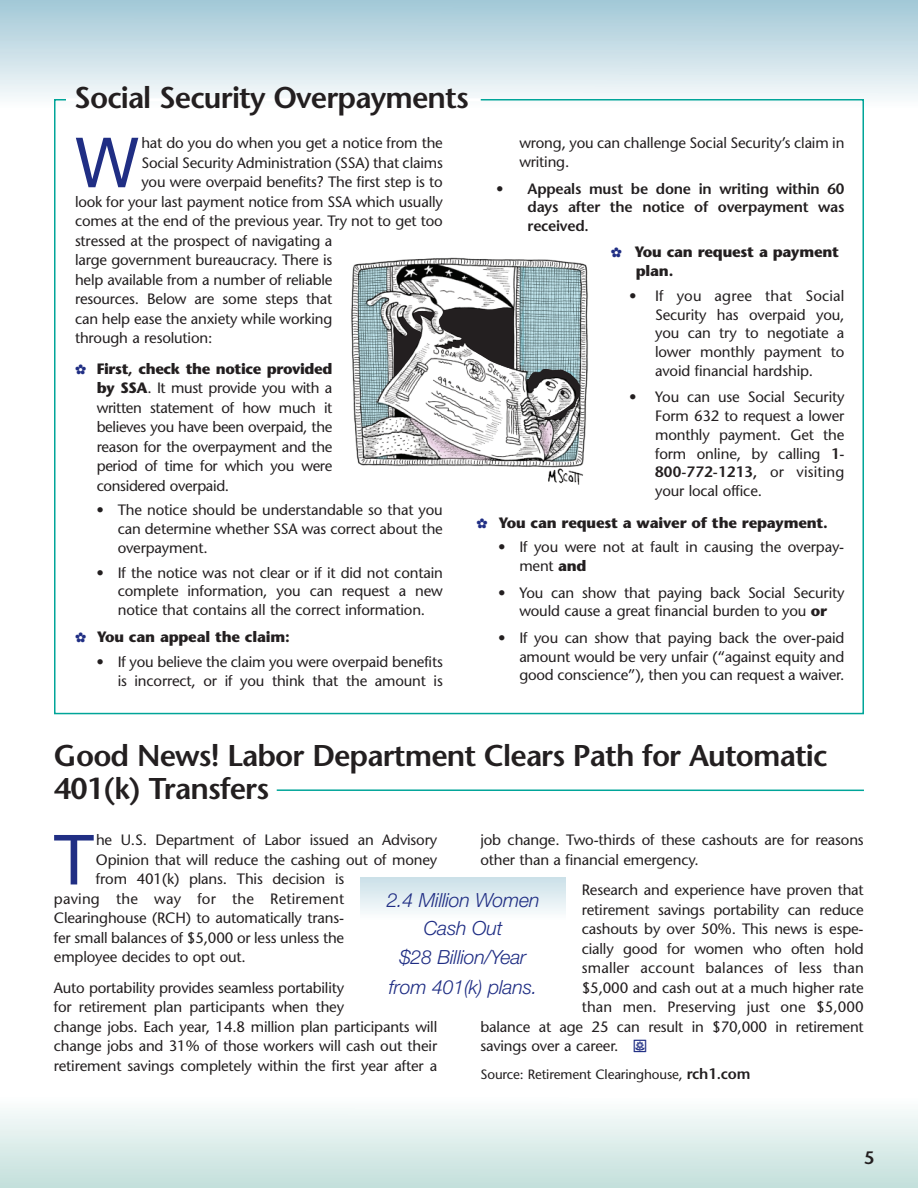
<style>
.page{position:relative;width:918px;height:1188px;background:#fff}
.page>*{position:absolute;margin:0;border:0;box-sizing:border-box;transform-origin:0 0}
.t1{font:69.3px "Helvetica Neue";color:#202e84}
.t2{font:600 30px/33px "Stone Sans";letter-spacing:-.03em;color:#231f20}
.t3{font:italic 300 19.5px/29px "Helvetica Neue";letter-spacing:-.01em;color:#202e84;text-align:center}
.t4{font:600 18px "Stone Sans";color:#231f20}
.t5{font:15px/18.8px "Stone Sans";letter-spacing:-.01em;color:#231f20;text-align:justify}
.t6{font:700 15px/19.5px "Stone Sans";letter-spacing:-.015em;color:#231f20}
.t7{font:600 15px/18.8px "Stone Sans";letter-spacing:-.015em;color:#231f20;text-align:justify}
.t8{font:15px "Stone Sans";letter-spacing:.01em;color:#231f20}
.t9{font:13.5px "Stone Sans";letter-spacing:-.01em;color:#231f20}
.s1{font-family:"Botanical";color:#202e84}
.s2{font-weight:700}
.s3{font-family:"Botanical";font-weight:400;color:#202e84}
.s4{font-weight:400}
.s5{font-weight:600}
.s6{font-family:"Botanical";font-size:15.75px;color:#202e84}
.s7{font-weight:600;font-size:15px}
</style>
<div class="page">
<svg style="left:0;top:0;width:918px;height:99px;background:#cadfe7"></svg>
<svg style="left:0;top:1110px;width:918px;height:78px;background:#daece9"></svg>
<hr style="left:277px;top:789px;width:587px;height:2px;background:#00a599">
<hr style="left:66px;top:98px;width:415px;height:3px;background:#fff">
<div style="left:361px;top:877px;width:205px;height:43px;background:linear-gradient(to bottom,#cae0e8,#fdfefe)"></div>
<img style="left:351px;top:257px;width:237px;height:211px">
<svg style="left:394px;top:308px;width:120px;height:70px"></svg>
<svg style="left:527px;top:369px;width:53px;height:50px"></svg>
<img style="left:548px;top:468px;width:35px;height:17px">
<h2 class="t2" style="left:74px;top:84px;width:396px">Social Security Overpayments</h2>
<h1 class="t1" style="left:75px;top:121px;width:66px">W</h1>
<p class="t5" style="left:141px;top:135px;width:303px">hat do you do when you get a notice from the</p>
<p class="t5" style="left:141px;top:155px;width:303px">Social Security Administration (SSA) that claims</p>
<p class="t5" style="left:141px;top:174px;width:303px">you were overpaid benefits? The first step is to</p>
<p class="t5" style="left:75px;top:194px;width:369px">look for your last payment notice from SSA which usually</p>
<p class="t5" style="left:75px;top:213px;width:369px">comes at the end of the previous year. Try not to get too</p>
<p class="t5" style="left:75px;top:233px;width:259px">stressed at the prospect of navigating a</p>
<p class="t5" style="left:75px;top:252px;width:259px">large government bureaucracy. There is</p>
<p class="t5" style="left:75px;top:272px;width:259px">help available from a number of reliable</p>
<p class="t5" style="left:75px;top:291px;width:259px">resources. Below are some steps that</p>
<p class="t5" style="left:75px;top:311px;width:259px">can help ease the anxiety while working</p>
<p class="t5" style="left:75px;top:330px;width:139px">through a resolution:</p>
<p class="t5" style="left:97px;top:360px;width:237px;line-height:19.5px;text-indent:-22px"><span class="s1">W</span> <span class="s2">First, check the notice provided by SSA</span>. It must provide you with a written statement of how much it believes you have been overpaid, the reason for the overpayment and the period of time for which you were considered overpaid.</p>
<p class="t5" style="left:118px;top:502px;width:327px;text-indent:-21px">• The notice should be understandable so that you can determine whether SSA was correct about the overpayment.</p>
<p class="t5" style="left:118px;top:565px;width:327px;text-indent:-21px">• If the notice was not clear or if it did not contain complete information, you can request a new notice that contains all the correct information.</p>
<p class="t6" style="left:75px;top:629px;width:216px"><span class="s3">W</span> You can appeal the claim:</p>
<p class="t5" style="left:96px;top:654px;width:348px;text-align:right">• If you believe the claim you were overpaid benefits is incorrect, or if you think that the amount is</p>
<p class="t5" style="left:519px;top:135px;width:327px">wrong, you can challenge Social Security’s claim in writing.</p>
<p class="t7" style="left:528px;top:181px;width:318px;text-indent:-32px"><span class="s4">•</span> Appeals must be done in writing within 60 days after the notice of overpayment was received.</p>
<p class="t6" style="left:636px;top:243px;width:205px;text-indent:-25px"><span class="s3">W</span> You can request a payment plan.</p>
<p class="t5" style="left:655px;top:288px;width:191px;text-indent:-26px">• If you agree that Social Security has overpaid you, you can try to negotiate a lower monthly payment to avoid financial hardship.</p>
<p class="t5" style="left:655px;top:389px;width:191px;text-indent:-26px">• You can use Social Security Form 632 to request a lower monthly payment. Get the form online, by calling <span class="s5">1- 800-772-1213,</span> or visiting your local office.</p>
<p class="t6" style="left:477px;top:514px;width:353px"><span class="s3">W</span> You can request a waiver of the repayment.</p>
<p class="t5" style="left:519px;top:539px;width:326px;text-indent:-21px">• If you were not at fault in causing the overpay&shy;ment <span class="s2">and</span></p>
<p class="t5" style="left:498px;top:585px;width:348px;text-align:center">• You can show that paying back Social Security would cause a great financial burden to you <span class="s2">or</span></p>
<p class="t5" style="left:519px;top:630px;width:327px;text-indent:-21px">• If you can show that paying back the over-paid amount would be very unfair (“against equity and good conscience”), then you can request a waiver.</p>
<h2 class="t2" style="left:54px;top:742px;width:775px">Good News! Labor Department Clears Path for Automatic<br>401(k) Transfers</h2>
<h1 class="t1" style="left:54px;top:819px;width:41px">T</h1>
<p class="t5" style="left:96px;top:832px;width:343px">he U.S. Department of Labor issued an Advisory</p>
<p class="t5" style="left:480px;top:832px;width:385px;line-height:19.5px">job change. Two-thirds of these cashouts are for reasons other than a financial emergency.</p>
<p class="t5" style="left:582px;top:882px;width:284px">Research and experience have proven that</p>
<p class="t5" style="left:582px;top:902px;width:284px">retirement savings portability can reduce</p>
<p class="t5" style="left:582px;top:921px;width:283px">cashouts by over 50%. This news is espe-</p>
<p class="t5" style="left:582px;top:941px;width:284px">cially good for women who often hold</p>
<p class="t8" style="left:582px;top:962px;width:283px">smaller account balances of less than</p>
<p class="t5" style="left:582px;top:980px;width:284px">$5,000 and cash out at a much higher rate</p>
<p class="t5" style="left:582px;top:999px;width:284px">than men. Preserving just one $5,000</p>
<p class="t5" style="left:480px;top:1019px;width:385px">balance at age 25 can result in $70,000 in retirement</p>
<p class="t5" style="left:480px;top:1038px;width:169px">savings over a career. <span class="s6">M</span></p>
<p class="t9" style="left:481px;top:1069px;width:271px">Source: Retirement Clearinghouse, <span class="s7">rch1.com</span></p>
<p class="t5" style="left:96px;top:852px;width:343px">Opinion that will reduce the cashing out of money</p>
<p class="t5" style="left:96px;top:871px;width:250px">from 401(k) plans. This decision is</p>
<p class="t8" style="left:54px;top:893px;width:292px">paving the way for the Retirement</p>
<p class="t5" style="left:54px;top:910px;width:292px">Clearinghouse (RCH) to automatically trans-</p>
<p class="t5" style="left:54px;top:930px;width:292px">fer small balances of $5,000 or less unless the</p>
<p class="t5" style="left:54px;top:949px;width:193px">employee decides to opt out.</p>
<p class="t5" style="left:54px;top:979px;width:385px;line-height:19.5px;text-align:left">Auto portability provides seamless portability<br>for retirement plan participants when they<br>change jobs. Each year, 14.8 million plan participants will change jobs and 31% of those workers will cash out their retirement savings completely within the first year after a</p>
<h3 class="t3" style="left:387px;top:887px;width:154px">2.4 Million Women<br>Cash Out<br>$28 Billion/Year from 401(k) plans.</h3>
<p class="t4" style="left:858px;top:1149px;width:12px">5</p>
<p class="t4" style="left:864px;top:1151px;width:12px">5</p>
</div>
